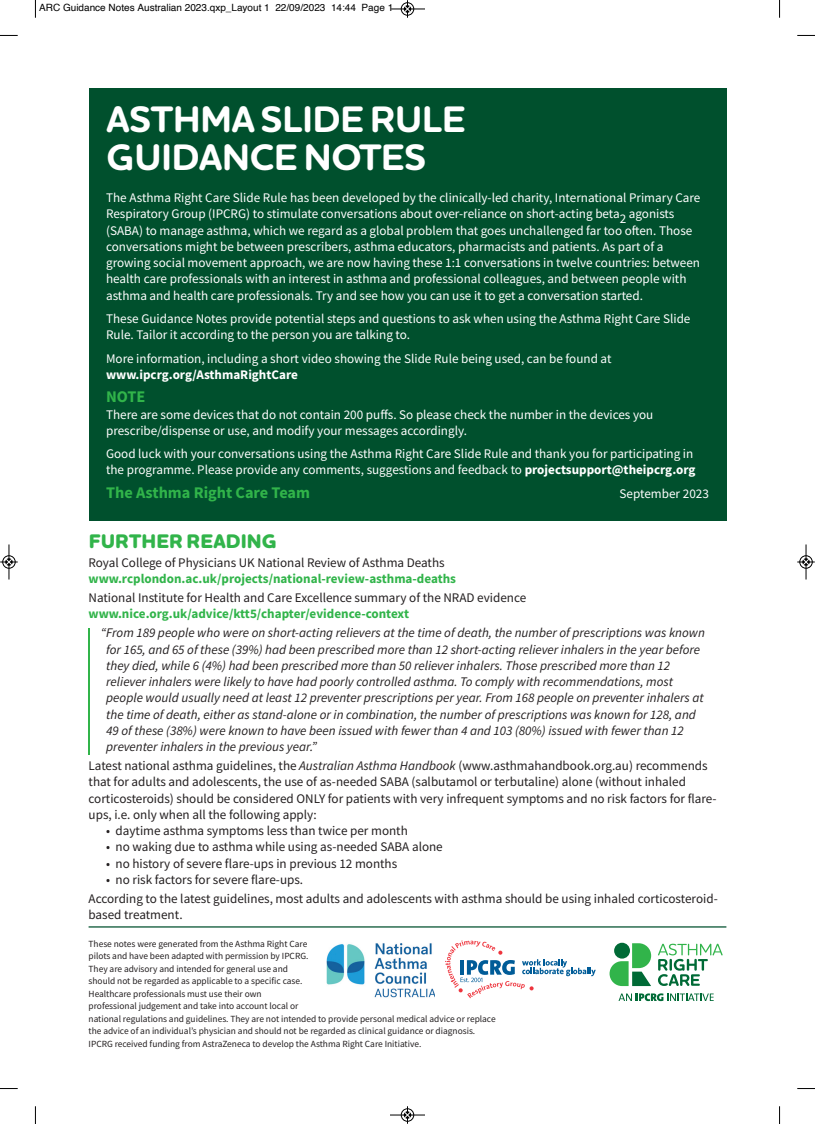
<style>
.page{position:relative;width:815px;height:1124px;background:#fff}
.page>*{position:absolute;margin:0;border:0;box-sizing:border-box;transform-origin:0 0}
.t1{font:700 37.5px/37.5px "Houschka Rounded Alt";letter-spacing:-.005em;color:#fff}
.t2{font:800 20px "Houschka Rounded Alt";letter-spacing:.005em;color:#31b44a}
.t3{font:700 16.25px "Source Sans Pro";color:#31b44a}
.t4{font:13.12px/16.2px "Source Sans Pro";color:#fff}
.t5{font:13.12px/16.2px "Source Sans Pro";color:#231f20}
.t6{font:italic 13.12px/16.2px "Source Sans Pro";color:#231f20}
.t7{font:700 13.12px/16.2px "Source Sans Pro";color:#31b44a}
.t8{font:10px "Helvetica";color:#000}
.t9{font:9.38px/12.5px "Source Sans Pro";color:#231f20}
.s1{font-weight:700}
.s2{font-weight:400;color:#231f20}
.s3{font-weight:700;color:#31b44a}
.s4{font-style:italic}
</style>
<div class="page">
<div style="left:89px;top:89px;width:637px;height:432px;background:#00502d"></div>
<hr style="left:89px;top:627px;width:1px;height:127px;background:#31b44a">
<hr style="left:89px;top:926px;width:637px;height:1px;background:#00502d">
<svg style="left:658px;top:943px;width:65px;height:42px"></svg>
<svg style="left:610px;top:943px;width:41px;height:42px"></svg>
<svg style="left:619px;top:993px;width:95px;height:7px"></svg>
<svg style="left:445px;top:940px;width:151px;height:58px"></svg>
<img style="left:326px;top:943px;width:109px;height:55px">
<svg style="left:35px;top:0;width:1px;height:18px"></svg>
<svg style="left:0;top:35px;width:18px;height:1px"></svg>
<svg style="left:779px;top:0;width:1px;height:18px"></svg>
<svg style="left:797px;top:35px;width:18px;height:1px"></svg>
<svg style="left:35px;top:1106px;width:1px;height:17px"></svg>
<svg style="left:0;top:1088px;width:18px;height:1px"></svg>
<svg style="left:779px;top:1106px;width:1px;height:17px"></svg>
<svg style="left:797px;top:1088px;width:18px;height:1px"></svg>
<div style="left:401px;top:2px;width:13px;height:14px;border:1px solid #fff;border-radius:50%"></div>
<hr style="left:390px;top:9px;width:35px;height:1px;background:#000">
<div style="left:401px;top:3px;width:13px;height:12px;border:1px solid #000;border-radius:50%"></div>
<svg style="left:404px;top:0;width:7px;height:18px"></svg>
<hr style="left:390px;top:1114px;width:35px;height:1px;background:#000">
<div style="left:401px;top:1108px;width:13px;height:13px;border:1px solid #000;border-radius:50%"></div>
<svg style="left:404px;top:1106px;width:7px;height:17px"></svg>
<div style="left:2px;top:555px;width:14px;height:13px;border:1px solid #fff;border-radius:50%"></div>
<hr style="left:9px;top:544px;width:1px;height:35px;background:#000">
<div style="left:3px;top:555px;width:12px;height:13px;border:1px solid #000;border-radius:50%"></div>
<svg style="left:0;top:558px;width:18px;height:7px"></svg>
<div style="left:799px;top:555px;width:14px;height:13px;border:1px solid #fff;border-radius:50%"></div>
<hr style="left:806px;top:544px;width:1px;height:35px;background:#000">
<div style="left:800px;top:555px;width:12px;height:13px;border:1px solid #000;border-radius:50%"></div>
<svg style="left:797px;top:558px;width:18px;height:7px"></svg>
<p class="t8" style="left:39px;top:4px;width:356px">ARC Guidance Notes Australian 2023.qxp_Layout 1 22/09/2023 14:44 Page 1</p>
<p class="t1" style="left:107px;top:100px;width:361px">ASTHMA SLIDE RULE<br>GUIDANCE NOTES</p>
<p class="t4" style="left:106px;top:189px;width:596px">The Asthma Right Care Slide Rule has been developed by the clinically-led charity, International Primary Care Respiratory Group (IPCRG) to stimulate conversations about over-reliance on short-acting beta2 agonists (SABA) to manage asthma, which we regard as a global problem that goes unchallenged far too often. Those conversations might be between prescribers, asthma educators, pharmacists and patients. As part of a growing social movement approach, we are now having these 1:1 conversations in twelve countries: between health care professionals with an interest in asthma and professional colleagues, and between people with asthma and health care professionals. Try and see how you can use it to get a conversation started.</p>
<p class="t4" style="left:106px;top:310px;width:586px">These Guidance Notes provide potential steps and questions to ask when using the Asthma Right Care Slide<br>Rule. Tailor it according to the person you are talking to.</p>
<p class="t4" style="left:106px;top:350px;width:507px">More information, including a short video showing the Slide Rule being used, can be found at <span class="s1">www.ipcrg.org/AsthmaRightCare</span></p>
<p class="t3" style="left:106px;top:386px;width:41px">NOTE</p>
<p class="t4" style="left:106px;top:405px;width:549px">There are some devices that do not contain 200 puffs. So please check the number in the devices you prescribe/dispense or use, and modify your messages accordingly.</p>
<p class="t4" style="left:106px;top:445px;width:591px">Good luck with your conversations using the Asthma Right Care Slide Rule and thank you for participating in the programme. Please provide any comments, suggestions and feedback to <span class="s1">projectsupport@theipcrg.org</span></p>
<p class="t3" style="left:106px;top:481px;width:206px">The Asthma Right Care Team</p>
<p class="t4" style="left:620px;top:485px;width:91px">September 2023</p>
<p class="t2" style="left:89px;top:529px;width:190px">FURTHER READING</p>
<p class="t7" style="left:89px;top:554px;width:369px"><span class="s2">Royal College of Physicians UK National Review of Asthma Deaths </span>www.rcplondon.ac.uk/projects/national-review-asthma-deaths</p>
<p class="t5" style="left:89px;top:589px;width:439px">National Institute for Health and Care Excellence summary of the NRAD evidence <span class="s3">www.nice.org.uk/advice/ktt5/chapter/evidence-context</span></p>
<p class="t6" style="left:106px;top:624px;width:600px;text-indent:-5px">“From 189 people who were on short-acting relievers at the time of death, the number of prescriptions was known for 165, and 65 of these (39%) had been prescribed more than 12 short-acting reliever inhalers in the year before they died, while 6 (4%) had been prescribed more than 50 reliever inhalers. Those prescribed more than 12 reliever inhalers were likely to have had poorly controlled asthma. To comply with recommendations, most people would usually need at least 12 preventer prescriptions per year. From 168 people on preventer inhalers at the time of death, either as stand-alone or in combination, the number of prescriptions was known for 128, and 49 of these (38%) were known to have been issued with fewer than 4 and 103 (80%) issued with fewer than 12 preventer inhalers in the previous year.”</p>
<p class="t5" style="left:89px;top:757px;width:630px">Latest national asthma guidelines, the <span class="s4">Australian Asthma Handbook</span> (www.asthmahandbook.org.au) recommends that for adults and adolescents, the use of as-needed SABA (salbutamol or terbutaline) alone (without inhaled corticosteroids) should be considered ONLY for patients with very infrequent symptoms and no risk factors for flare&shy;ups, i.e. only when all the following apply:</p>
<p class="t5" style="left:106px;top:822px;width:303px">• daytime asthma symptoms less than twice per month</p>
<p class="t5" style="left:106px;top:838px;width:338px">• no waking due to asthma while using as-needed SABA alone</p>
<p class="t5" style="left:106px;top:854px;width:292px">• no history of severe flare-ups in previous 12 months</p>
<p class="t5" style="left:106px;top:871px;width:198px">• no risk factors for severe flare-ups.</p>
<p class="t5" style="left:89px;top:889px;width:631px">According to the latest guidelines, most adults and adolescents with asthma should be using inhaled corticosteroid&shy;based treatment.</p>
<p class="t9" style="left:89px;top:936px;width:409px">These notes were generated from the Asthma Right Care<br>pilots and have been adapted with permission by IPCRG.<br>They are advisory and intended for general use and<br>should not be regarded as applicable to a specific case.<br>Healthcare professionals must use their own<br>professional judgement and take into account local or<br>national regulations and guidelines. They are not intended to provide personal medical advice or replace the advice of an individual’s physician and should not be regarded as clinical guidance or diagnosis.</p>
<p class="t9" style="left:89px;top:1036px;width:334px">IPCRG received funding from AstraZeneca to develop the Asthma Right Care Initiative.</p>
</div>
